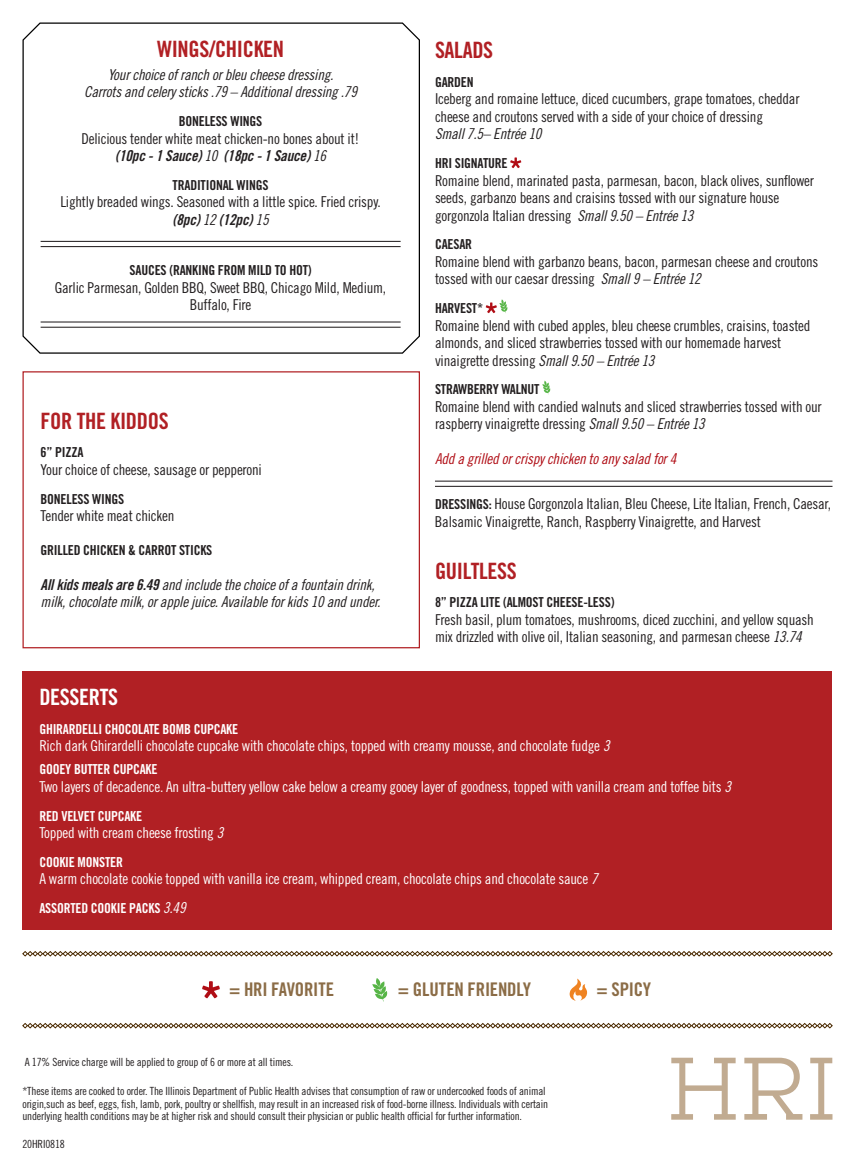
<style>
.page{position:relative;width:855px;height:1170px;background:#fff}
.page>*{position:absolute;margin:0;border:0;box-sizing:border-box;transform-origin:0 0}
.t1{font:22.5px "Trade Gothic LT Std Bd Cn 20";letter-spacing:-.015em;color:#b12024}
.t2{font:22.5px "Trade Gothic LT Std Bd Cn 20";letter-spacing:-.015em;color:#fff}
.t3{font:18.75px "Trade Gothic LT Std Bd Cn 20";letter-spacing:-.015em;color:#8b6c46}
.t4{font:15px/17.5px "Trade Gothic LT Std Cn 18";letter-spacing:-.015em;color:#231f20}
.t5{font:15px "Trade Gothic LT Std Cn 18";letter-spacing:-.015em;color:#fff}
.t6{font:15px/17.5px "Trade Gothic LT Std Cn 18 Obl";letter-spacing:-.015em;color:#231f20}
.t7{font:15px "Trade Gothic LT Std Bd Cn 20 Obl";letter-spacing:-.015em;color:#231f20}
.t8{font:15px "Trade Gothic LT Std Cn 18 Obl";letter-spacing:-.015em;color:#b00d15}
.t9{font:13.75px "Trade Gothic LT Std Bd Cn 20";letter-spacing:-.015em;color:#231f20}
.t10{font:13.75px "Trade Gothic LT Std Bd Cn 20";letter-spacing:-.015em;color:#fff}
.t11{font:11.25px/12.5px "Trade Gothic LT Std Cn 18";letter-spacing:-.015em;color:#231f20}
.s1{font-family:"Trade Gothic LT Std Cn 18 Obl"}
.s2{font-family:"Trade Gothic LT Std Bd Cn 20 Obl"}
.s3{font-family:"Trade Gothic LT Std Bd Cn 20";font-size:13.75px}
.s4{font-family:"Trade Gothic LT Std Cn 18 Obl";font-size:15px}
</style>
<div class="page">
<div style="left:22px;top:672px;width:810px;height:258px;background:#b12024"></div>
<div style="left:22px;top:371px;width:398px;height:277px;border:1px solid #b12024"></div>
<svg style="left:671px;top:1058px;width:65px;height:62px"></svg>
<svg style="left:744px;top:1058px;width:58px;height:62px"></svg>
<svg style="left:810px;top:1058px;width:22px;height:62px"></svg>
<svg style="left:202px;top:981px;width:18px;height:17px"></svg>
<svg style="left:372px;top:978px;width:16px;height:23px"></svg>
<svg style="left:569px;top:979px;width:18px;height:22px"></svg>
<svg style="left:22px;top:951px;width:811px;height:6px"></svg>
<svg style="left:22px;top:1023px;width:811px;height:6px"></svg>
<hr style="left:435px;top:481px;width:397px;height:1px;background:#231f20">
<hr style="left:435px;top:486px;width:397px;height:1px;background:#231f20">
<svg style="left:510px;top:157px;width:11px;height:11px"></svg>
<svg style="left:486px;top:299px;width:22px;height:14px"></svg>
<svg style="left:542px;top:381px;width:9px;height:13px"></svg>
<svg style="left:22px;top:22px;width:398px;height:332px"></svg>
<h1 class="t1" style="left:157px;top:35px;width:129px">WINGS/CHICKEN</h1>
<p class="t6" style="left:84px;top:66px;width:274px;text-align:center">Your choice of ranch or bleu cheese dressing.<br>Carrots and celery sticks .79 – Additional dressing .79</p>
<p class="t9" style="left:179px;top:113px;width:85px">BONELESS WINGS</p>
<p class="t4" style="left:82px;top:129px;width:279px">Delicious tender white meat chicken-no bones about it!</p>
<p class="t7" style="left:115px;top:147px;width:213px">(10pc - 1 Sauce) <span class="s1">10</span> (18pc - 1 Sauce) <span class="s1">16</span></p>
<p class="t9" style="left:173px;top:177px;width:98px">TRADITIONAL WINGS</p>
<p class="t4" style="left:60px;top:193px;width:322px">Lightly breaded wings. Seasoned with a little spice. Fried crispy.</p>
<p class="t7" style="left:173px;top:211px;width:98px">(8pc) <span class="s1">12</span> (12pc) <span class="s1">15</span></p>
<p class="t9" style="left:130px;top:262px;width:184px">SAUCES (RANKING FROM MILD TO HOT)</p>
<p class="t4" style="left:55px;top:278px;width:333px;text-align:center">Garlic Parmesan, Golden BBQ, Sweet BBQ, Chicago Mild, Medium,<br>Buffalo, Fire</p>
<h1 class="t1" style="left:41px;top:407px;width:130px">FOR THE KIDDOS</h1>
<p class="t9" style="left:41px;top:444px;width:44px">6” PIZZA</p>
<p class="t4" style="left:41px;top:461px;width:223px">Your choice of cheese, sausage or pepperoni</p>
<p class="t9" style="left:41px;top:490px;width:85px">BONELESS WINGS</p>
<p class="t4" style="left:41px;top:507px;width:135px">Tender white meat chicken</p>
<p class="t9" style="left:41px;top:542px;width:173px">GRILLED CHICKEN &amp; CARROT STICKS</p>
<p class="t6" style="left:41px;top:576px;width:341px"><span class="s2">All kids meals are 6.49</span> and include the choice of a fountain drink, milk, chocolate milk, or apple juice. Available for kids 10 and under.</p>
<h1 class="t1" style="left:435px;top:36px;width:60px">SALADS</h1>
<p class="t9" style="left:435px;top:74px;width:40px">GARDEN</p>
<p class="t4" style="left:435px;top:90px;width:366px">Iceberg and romaine lettuce, diced cucumbers, grape tomatoes, cheddar cheese and croutons served with a side of your choice of dressing</p>
<p class="t6" style="left:435px;top:126px;width:108px">Small 7.5– Entrée 10</p>
<p class="t9" style="left:435px;top:155px;width:74px">HRI SIGNATURE</p>
<p class="t4" style="left:435px;top:171px;width:381px">Romaine blend, marinated pasta, parmesan, bacon, black olives, sunflower seeds, garbanzo beans and craisins tossed with our signature house gorgonzola Italian dressing <span class="s1">Small 9.50 – Entrée 13</span></p>
<p class="t9" style="left:435px;top:236px;width:39px">CAESAR</p>
<p class="t4" style="left:435px;top:253px;width:385px">Romaine blend with garbanzo beans, bacon, parmesan cheese and croutons tossed with our caesar dressing <span class="s1">Small 9 – Entrée 12</span></p>
<p class="t9" style="left:435px;top:300px;width:50px">HARVEST*</p>
<p class="t4" style="left:435px;top:316px;width:377px">Romaine blend with cubed apples, bleu cheese crumbles, craisins, toasted almonds, and sliced strawberries tossed with our homemade harvest vinaigrette dressing <span class="s1">Small 9.50 – Entrée 13</span></p>
<p class="t9" style="left:435px;top:381px;width:106px">STRAWBERRY WALNUT</p>
<p class="t4" style="left:435px;top:398px;width:388px">Romaine blend with candied walnuts and sliced strawberries tossed with our raspberry vinaigrette dressing <span class="s1">Small 9.50 – Entrée 13</span></p>
<p class="t8" style="left:435px;top:450px;width:243px">Add a grilled or crispy chicken to any salad for 4</p>
<p class="t4" style="left:435px;top:495px;width:398px"><span class="s3">DRESSINGS:</span> House Gorgonzola Italian, Bleu Cheese, Lite Italian, French, Caesar,<br>Balsamic Vinaigrette, Ranch, Raspberry Vinaigrette, and Harvest</p>
<h1 class="t1" style="left:435px;top:557px;width:83px">GUILTLESS</h1>
<p class="t9" style="left:435px;top:594px;width:181px">8” PIZZA LITE (ALMOST CHEESE-LESS)</p>
<p class="t4" style="left:435px;top:611px;width:380px">Fresh basil, plum tomatoes, mushrooms, diced zucchini, and yellow squash mix drizzled with olive oil, Italian seasoning, and parmesan cheese <span class="s1">13.74</span></p>
<h1 class="t2" style="left:39px;top:683px;width:80px">DESSERTS</h1>
<p class="t10" style="left:39px;top:720px;width:200px">GHIRARDELLI CHOCOLATE BOMB CUPCAKE</p>
<p class="t5" style="left:39px;top:737px;width:572px">Rich dark Ghirardelli chocolate cupcake with chocolate chips, topped with creamy mousse, and chocolate fudge <span class="s1">3</span></p>
<p class="t10" style="left:39px;top:761px;width:120px">GOOEY BUTTER CUPCAKE</p>
<p class="t5" style="left:39px;top:778px;width:693px">Two layers of decadence. An ultra-buttery yellow cake below a creamy gooey layer of goodness, topped with vanilla cream and toffee bits <span class="s1">3</span></p>
<p class="t10" style="left:39px;top:807px;width:104px">RED VELVET CUPCAKE</p>
<p class="t5" style="left:39px;top:824px;width:185px">Topped with cream cheese frosting <span class="s1">3</span></p>
<p class="t10" style="left:39px;top:854px;width:85px">COOKIE MONSTER</p>
<p class="t5" style="left:39px;top:870px;width:560px">A warm chocolate cookie topped with vanilla ice cream, whipped cream, chocolate chips and chocolate sauce <span class="s1">7</span></p>
<p class="t10" style="left:39px;top:900px;width:148px">ASSORTED COOKIE PACKS <span class="s4">3.49</span></p>
<p class="t3" style="left:229px;top:978px;width:107px">= HRI FAVORITE</p>
<p class="t3" style="left:398px;top:978px;width:135px">= GLUTEN FRIENDLY</p>
<p class="t3" style="left:597px;top:978px;width:56px">= SPICY</p>
<p class="t11" style="left:25px;top:1055px;width:270px">A 17% Service charge will be applied to group of 6 or more at all times.</p>
<p class="t11" style="left:22px;top:1085px;width:527px">*These items are cooked to order. The Illinois Department of Public Health advises that consumption of raw or undercooked foods of animal origin,such as beef, eggs, fish, lamb, pork, poultry or shellfish, may result in an increased risk of food-borne illness. Individuals with certain underlying health conditions may be at higher risk and should consult their physician or public health official for further information.</p>
<p class="t11" style="left:22px;top:1137px;width:44px">20HRI0818</p>
</div>
